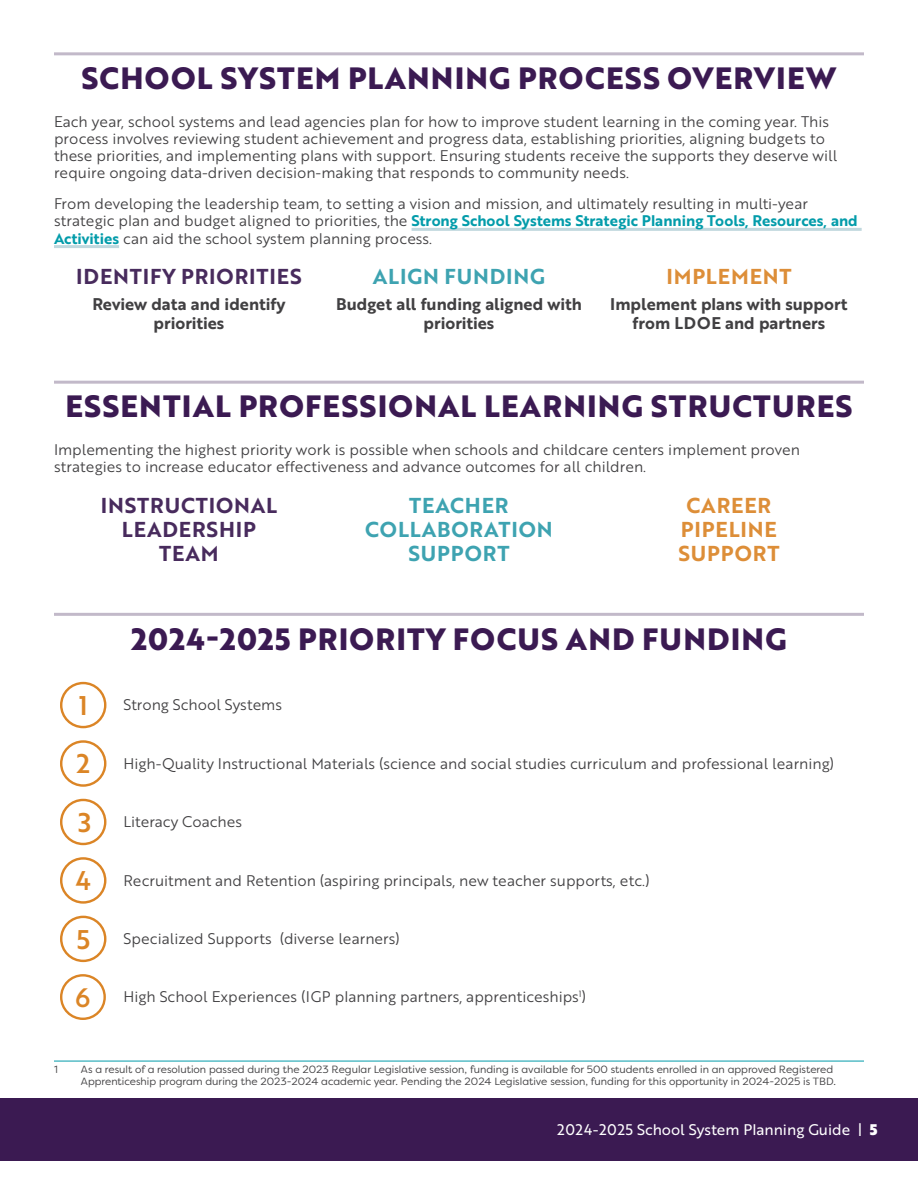
<style>
.page{position:relative;width:918px;height:1188px;background:#fff}
.page>*{position:absolute;margin:0;border:0;box-sizing:border-box;transform-origin:0 0}
.t1{font:700 30px "Brother 1816 Extra";letter-spacing:.04em;color:#3b1a52}
.t2{font:26.25px "Brother 1816 Medium";color:#db8526}
.t3{font:25.95px "Brother 1816 Medium";color:#db8526}
.t4{font:21px/24.2px "Brother 1816 Bold";letter-spacing:.04em;color:#482b5d;text-align:center}
.t5{font:21px/24.2px "Brother 1816 Bold";letter-spacing:.04em;color:#3ea3b1;text-align:center}
.t6{font:21px/24.2px "Brother 1816 Bold";letter-spacing:.04em;color:#dd8e38;text-align:center}
.t7{font:16.5px/19px "Brother 1816 Bold";color:#414042;text-align:center}
.t8{font:15px/17.2px "Brother 1816 Book";color:#414042}
.t9{font:15px "Brother 1816 Bold";color:#039caa}
.t10{font:15px "Brother 1816 Regular";color:#fff}
.t11{font:10.5px/12.1px "Filson Soft";color:#414042}
.s1{font-family:"Brother 1816 Book";color:#414042}
.s2{font-family:"Brother 1816 Bold";color:#039caa}
.s3{font-family:"Brother 1816 Medium";font-size:26.25px;color:#db8526}
.s4{font-family:"Brother 1816 Black"}
</style>
<div class="page">
<div style="left:0;top:1099px;width:918px;height:62px;background:#3b1a52"></div>
<hr style="left:54px;top:52px;width:810px;height:3px;background:#c2b9c9">
<hr style="left:54px;top:1061px;width:810px;height:1px;background:#039caa">
<hr style="left:412px;top:228px;width:450px;height:3px;background:#c0d8de">
<hr style="left:54px;top:245px;width:65px;height:3px;background:#c0d8de">
<hr style="left:54px;top:381px;width:810px;height:3px;background:#c2b9c9">
<hr style="left:54px;top:613px;width:810px;height:3px;background:#c2b9c9">
<div style="left:60px;top:682px;width:46px;height:46px;border:2px solid #db8526;border-radius:50%"></div>
<div style="left:60px;top:740px;width:46px;height:47px;border:2px solid #db8526;border-radius:50%"></div>
<div style="left:60px;top:799px;width:46px;height:46px;border:2px solid #db8526;border-radius:50%"></div>
<div style="left:60px;top:857px;width:46px;height:47px;border:2px solid #db8526;border-radius:50%"></div>
<div style="left:60px;top:916px;width:46px;height:46px;border:2px solid #db8526;border-radius:50%"></div>
<div style="left:60px;top:974px;width:46px;height:46px;border:2px solid #db8526;border-radius:50%"></div>
<h1 class="t1" style="left:81px;top:55px;width:757px">SCHOOL SYSTEM PLANNING PROCESS OVERVIEW</h1>
<p class="t8" style="left:54px;top:112px;width:785px">Each year, school systems and lead agencies plan for how to improve student learning in the coming year. This process involves reviewing student achievement and progress data, establishing priorities, aligning budgets to these priorities, and implementing plans with support. Ensuring students receive the supports they deserve will require ongoing data-driven decision-making that responds to community needs.</p>
<p class="t8" style="left:54px;top:195px;width:756px">From developing the leadership team, to setting a vision and mission, and ultimately resulting in multi-year</p>
<p class="t9" style="left:54px;top:210px;width:805px"><span class="s1">strategic plan and budget aligned to priorities, the</span> Strong School Systems Strategic Planning Tools, Resources, and</p>
<p class="t8" style="left:54px;top:229px;width:380px"><span class="s2">Activities</span> can aid the school system planning process.</p>
<h3 class="t4" style="left:76px;top:264px;width:227px">IDENTIFY PRIORITIES</h3>
<p class="t7" style="left:92px;top:294px;width:195px">Review data and identify priorities</p>
<h3 class="t5" style="left:373px;top:264px;width:174px">ALIGN FUNDING</h3>
<p class="t7" style="left:336px;top:294px;width:247px">Budget all funding aligned with priorities</p>
<h3 class="t6" style="left:666px;top:264px;width:127px">IMPLEMENT</h3>
<p class="t7" style="left:610px;top:294px;width:239px">Implement plans with support from LDOE and partners</p>
<h1 class="t1" style="left:65px;top:384px;width:789px">ESSENTIAL PROFESSIONAL LEARNING STRUCTURES</h1>
<p class="t8" style="left:54px;top:440px;width:748px">Implementing the highest priority work is possible when schools and childcare centers implement proven strategies to increase educator effectiveness and advance outcomes for all children.</p>
<h3 class="t4" style="left:101px;top:492px;width:178px">INSTRUCTIONAL<br>LEADERSHIP<br>TEAM</h3>
<h3 class="t5" style="left:365px;top:492px;width:189px">TEACHER<br>COLLABORATION<br>SUPPORT</h3>
<h3 class="t6" style="left:678px;top:492px;width:103px">CAREER<br>PIPELINE<br>SUPPORT</h3>
<h1 class="t1" style="left:131px;top:616px;width:657px">2024-2025 PRIORITY FOCUS AND FUNDING</h1>
<h2 class="t2" style="left:79px;top:686px;width:11px">1</h2>
<p class="t8" style="left:124px;top:696px;width:160px">Strong School Systems</p>
<h2 class="t2" style="left:77px;top:744px;width:15px">2</h2>
<p class="t8" style="left:124px;top:754px;width:712px">High-Quality Instructional Materials (science and social studies curriculum and professional learning)</p>
<p class="t8" style="left:78px;top:813px;width:165px"><span class="s3">3</span> Literacy Coaches</p>
<p class="t8" style="left:76px;top:871px;width:576px"><span class="s3">4</span> Recruitment and Retention (aspiring principals, new teacher supports, etc.)</p>
<h2 class="t2" style="left:77px;top:919px;width:15px">5</h2>
<p class="t8" style="left:124px;top:930px;width:278px">Specialized Supports (diverse learners)</p>
<h3 class="t3" style="left:75px;top:978px;width:17px">6</h3>
<p class="t8" style="left:124px;top:988px;width:464px">High School Experiences (IGP planning partners, apprenticeships<sup>1</sup>)</p>
<p class="t11" style="left:54px;top:1063px;width:5px">1</p>
<p class="t11" style="left:81px;top:1063px;width:756px">As a result of a resolution passed during the 2023 Regular Legislative session, funding is available for 500 students enrolled in an approved Registered<br>Apprenticeship program during the 2023-2024 academic year. Pending the 2024 Legislative session, funding for this opportunity in 2024-2025 is TBD.</p>
<p class="t10" style="left:557px;top:1119px;width:322px">2024-2025 School System Planning Guide | <span class="s4">5</span></p>
</div>
